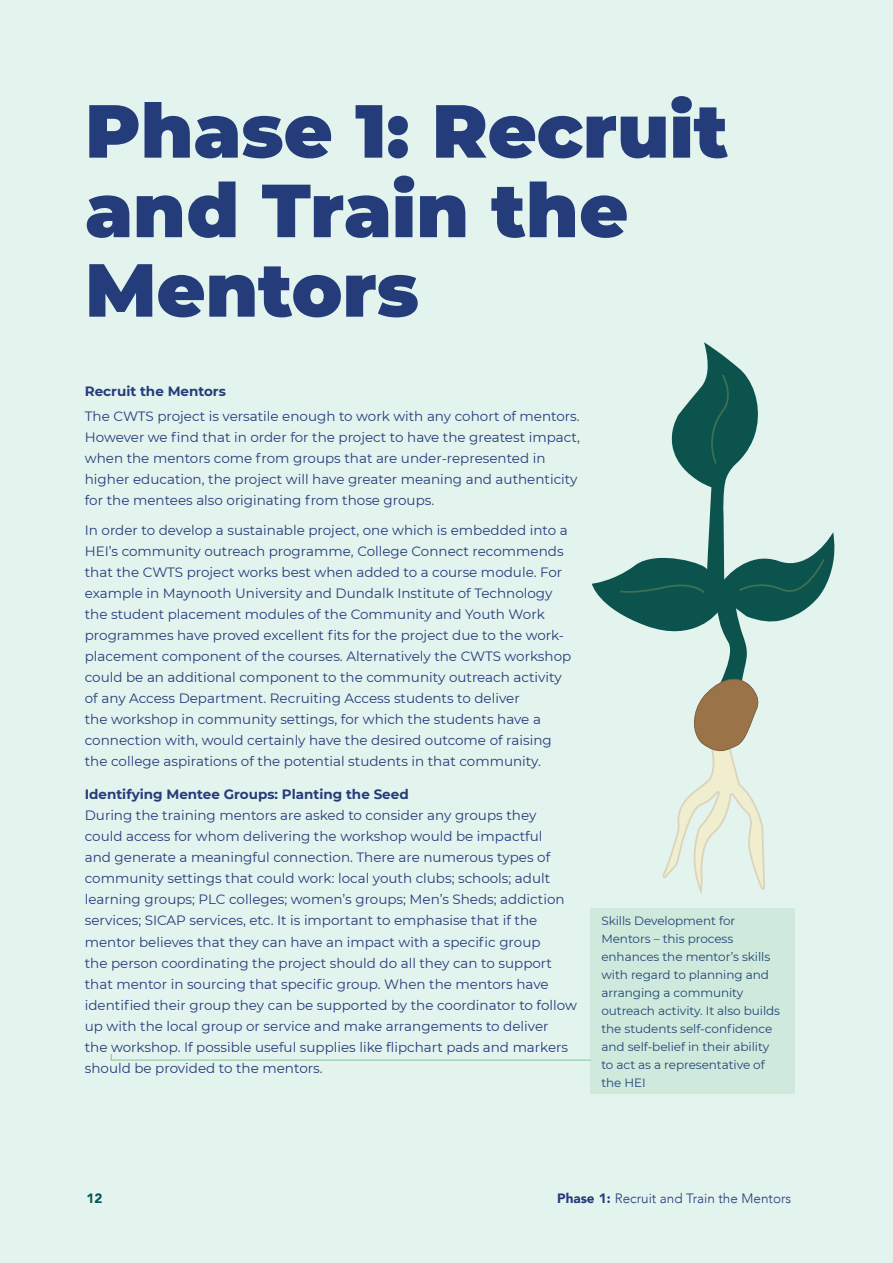
<style>
.page{position:relative;width:893px;height:1263px;background:#e3f3ee}
.page>*{position:absolute;margin:0;border:0;box-sizing:border-box;transform-origin:0 0}
.t1{font:900 75px/79.5px "Montserrat";color:#253c7b}
.t2{font:13.5px/21px "Montserrat";color:#253c7b}
.t3{font:700 13.5px "Montserrat";color:#253c7b}
.t4{font:300 13.5px "Avenir";color:#253c7b}
.t5{font:900 13.5px "Avenir";color:#005952}
.t6{font:12px/18px "Montserrat";letter-spacing:-.005em;color:#253b7b}
.s1{font-weight:900}
</style>
<div class="page">
<svg style="left:592px;top:342px;width:243px;height:325px"></svg>
<svg style="left:662px;top:667px;width:103px;height:228px"></svg>
<svg style="left:738px;top:558px;width:87px;height:44px;background:#1f605a"></svg>
<svg style="left:619px;top:581px;width:87px;height:15px"></svg>
<svg style="left:703px;top:372px;width:31px;height:93px;background:#11564f"></svg>
<div style="left:591px;top:908px;width:204px;height:186px;background:#cfeadd"></div>
<svg style="left:110px;top:1053px;width:481px;height:8px"></svg>
<h1 class="t1" style="left:85px;top:87px;width:645px">Phase 1: Recruit and Train the<br>Mentors</h1>
<p class="t3" style="left:85px;top:381px;width:143px">Recruit the Mentors</p>
<p class="t2" style="left:85px;top:405px;width:497px">The CWTS project is versatile enough to work with any cohort of mentors.<br>However we find that in order for the project to have the greatest impact, when the mentors come from groups that are under-represented in higher education, the project will have greater meaning and authenticity for the mentees also originating from those groups.</p>
<p class="t2" style="left:85px;top:519px;width:488px">In order to develop a sustainable project, one which is embedded into a HEI’s community outreach programme, College Connect recommends that the CWTS project works best when added to a course module. For example in Maynooth University and Dundalk Institute of Technology the student placement modules of the Community and Youth Work programmes have proved excellent fits for the project due to the work&shy;placement component of the courses. Alternatively the CWTS workshop could be an additional component to the community outreach activity of any Access Department. Recruiting Access students to deliver<br>the workshop in community settings, for which the students have a connection with, would certainly have the desired outcome of raising the college aspirations of the potential students in that community.</p>
<p class="t3" style="left:85px;top:785px;width:325px">Identifying Mentee Groups: Planting the Seed</p>
<p class="t2" style="left:85px;top:805px;width:494px">During the training mentors are asked to consider any groups they could access for whom delivering the workshop would be impactful<br>and generate a meaningful connection. There are numerous types of community settings that could work: local youth clubs; schools; adult learning groups; PLC colleges; women’s groups; Men’s Sheds; addiction services; SICAP services, etc. It is important to emphasise that if the mentor believes that they can have an impact with a specific group<br>the person coordinating the project should do all they can to support that mentor in sourcing that specific group. When the mentors have identified their group they can be supported by the coordinator to follow up with the local group or service and make arrangements to deliver<br>the workshop. If possible useful supplies like flipchart pads and markers should be provided to the mentors.</p>
<p class="t6" style="left:601px;top:911px;width:180px">Skills Development for<br>Mentors – this process enhances the mentor’s skills with regard to planning and arranging a community outreach activity. It also builds the students self-confidence and self-belief in their ability to act as a representative of the HEI</p>
<p class="t5" style="left:86px;top:1187px;width:17px">12</p>
<p class="t4" style="left:557px;top:1190px;width:236px"><span class="s1">Phase 1:</span> Recruit and Train the Mentors</p>
</div>
